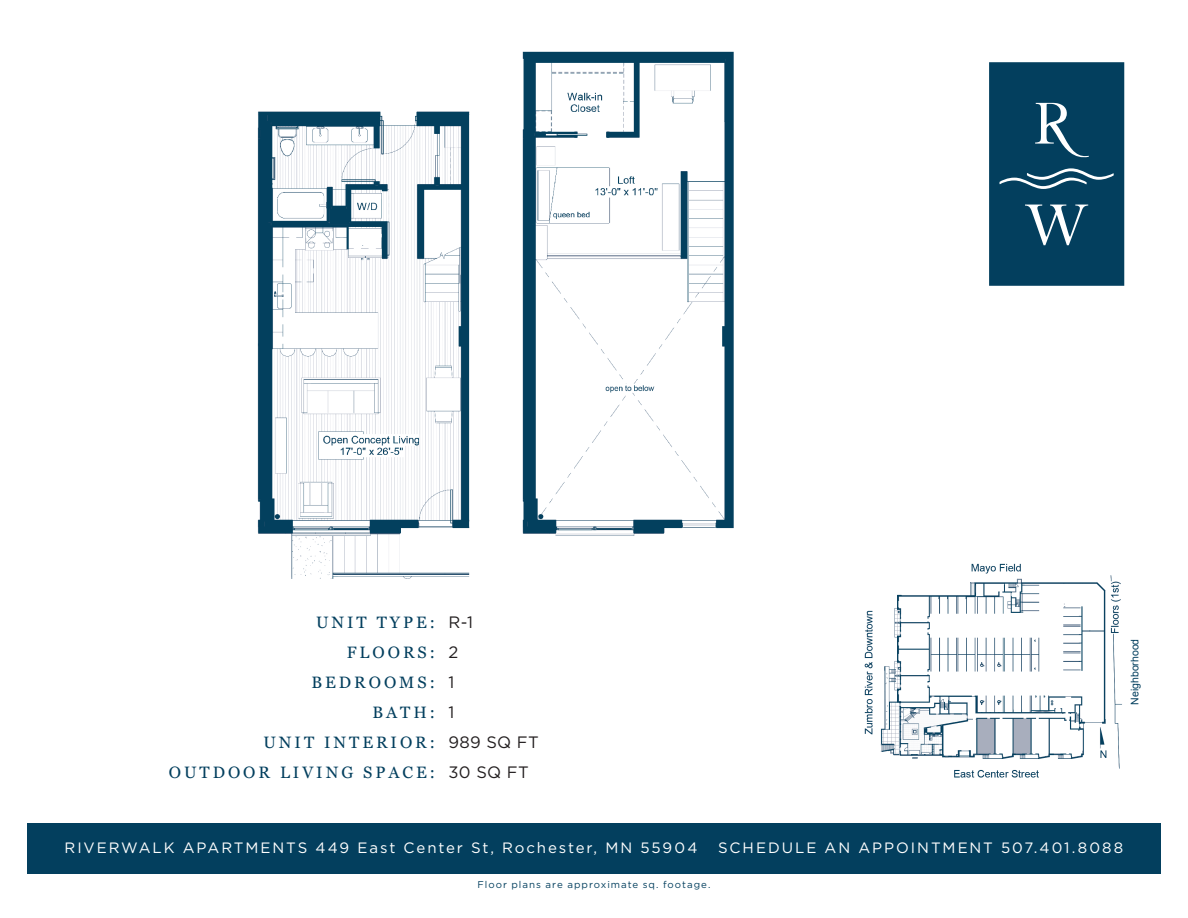
<style>
.page{position:relative;width:1188px;height:918px;background:#fff}
.page>*{position:absolute;margin:0;border:0;box-sizing:border-box;transform-origin:0 0}
.t1{font:16.5px/30px "Georgia";letter-spacing:.18em;color:#033f5e;text-align:right}
.t2{font:16.5px/30px "Gotham";letter-spacing:.02em;color:#231f20}
.t3{font:15px "Gotham";letter-spacing:.13em;color:#fff}
.t4{font:10.5px "Arial";color:#033f5e}
.t5{font:9.75px "Gotham";letter-spacing:.105em;color:#033f5e}
</style>
<div class="page">
<div style="left:27px;top:823px;width:1134px;height:51px;background:#033f5e"></div>
<svg style="left:989px;top:62px;width:135px;height:224px;background:#124a67"></svg>
<img style="left:257px;top:52px;width:477px;height:527px">
<img style="left:864px;top:563px;width:258px;height:215px">
<p class="t1" style="left:169px;top:606px;width:268px">UNIT TYPE:<br>FLOORS:<br>BEDROOMS:<br>BATH:<br>UNIT INTERIOR:<br>OUTDOOR LIVING SPACE:</p>
<p class="t2" style="left:448px;top:607px;width:92px">R-1<br>2<br>1<br>1<br>989 SQ FT<br>30 SQ FT</p>
<p class="t4" style="left:1128px;top:705px;width:67px;rotate:-90deg">Neighborhood</p>
<p class="t3" style="left:65px;top:838px;width:634px">RIVERWALK APARTMENTS 449 East Center St, Rochester, MN 55904</p>
<p class="t3" style="left:718px;top:838px;width:407px">SCHEDULE AN APPOINTMENT 507.401.8088</p>
<p class="t5" style="left:478px;top:878px;width:234px">Floor plans are approximate sq. footage.</p>
</div>
